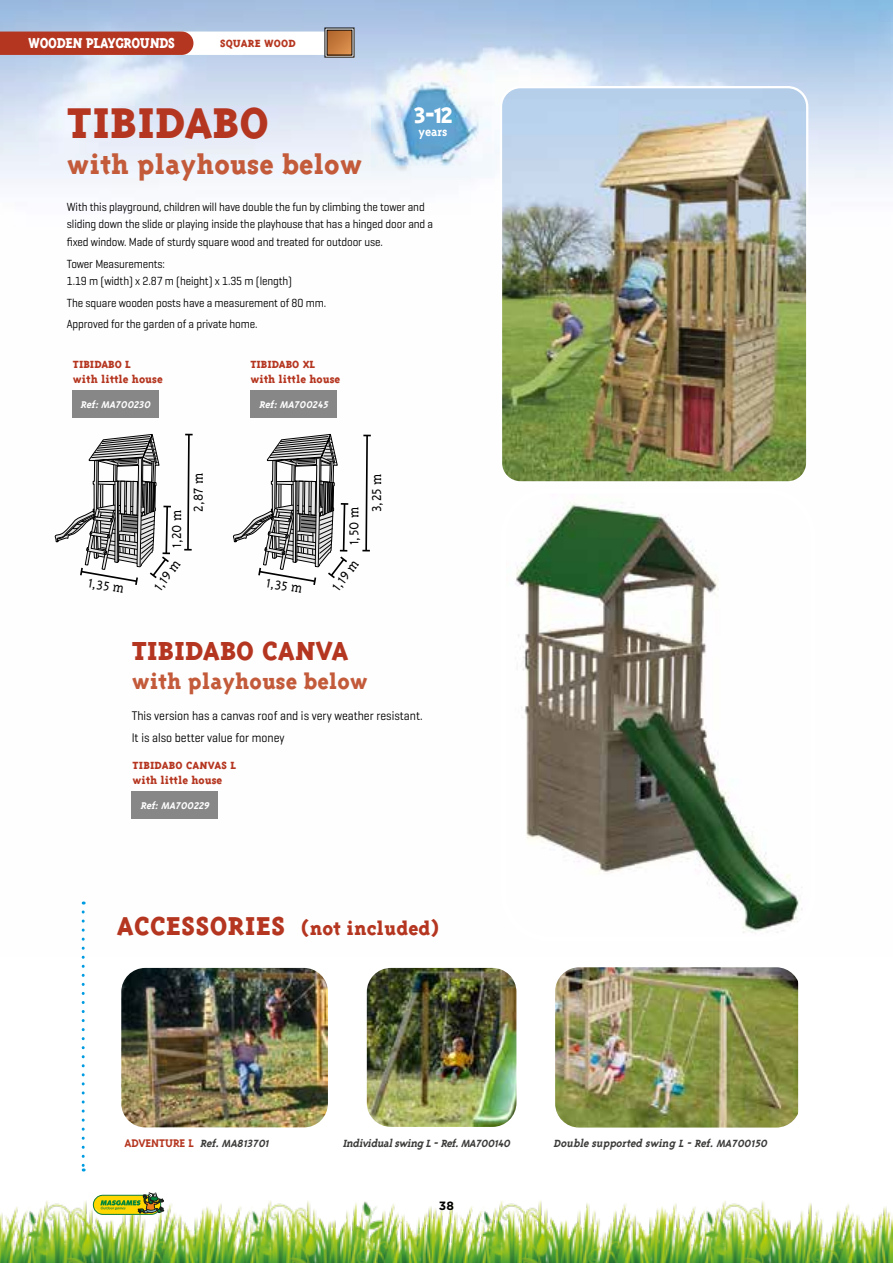
<style>
.page{position:relative;width:893px;height:1263px;background:#fff}
.page>*{position:absolute;margin:0;border:0;box-sizing:border-box;transform-origin:0 0}
.t1{font:800 49.5px "Triplex Serif";color:#b53620}
.t2{font:800 30px "Triplex Serif";color:#c35b3b}
.t3{font:800 30px "Triplex Serif";color:#b53620}
.t4{font:800 25.5px "Triplex Serif";color:#fff}
.t5{font:800 24px "Triplex Serif";color:#c35b3b}
.t6{font:800 21px "Triplex Serif";color:#b53620}
.t7{font:800 16.5px "Triplex Serif";letter-spacing:-.025em;color:#fff;scale:.9 1}
.t8{font:300 14.85px "Triplex Serif";color:#000}
.t9{font:700 13.5px "Triplex Serif";color:#fff}
.t10{font:12.75px/21.8px "Geogrotesque";color:#000;scale:.92 1}
.t11{font:12px/17.4px "Geogrotesque";letter-spacing:-.01em;color:#000;scale:.92 1}
.t12{font:800 12px/14.4px "Triplex Serif";color:#b53620}
.t13{font:italic 700 12px "Triplex Serif";color:#3c3c3b}
.t14{font:700 12px "Gotham";color:#000}
.t15{font:italic 700 11.25px "Triplex Serif";color:#fff}
.s1{font-size:29.7px}
.s2{font-style:normal;font-size:12.75px;color:#b53620}
</style>
<div class="page">
<img style="left:0;top:1200px;width:893px;height:63px">
<img style="left:0;top:0;width:893px;height:957px">
<svg style="left:93px;top:1192px;width:71px;height:23px;background:#adb241"></svg>
<div style="left:171px;top:32px;width:182px;height:23px;background:#fff;border-radius:12px"></div>
<div style="left:0;top:32px;width:193px;height:23px;background:#b53620"></div>
<svg style="left:329px;top:32px;width:21px;height:21px"></svg>
<img style="left:501px;top:87px;width:306px;height:395px">
<div style="left:500px;top:86px;width:308px;height:397px;border:2px solid #fff;border-radius:19px"></div>
<svg style="left:184px;top:433px;width:9px;height:118px"></svg>
<svg style="left:55px;top:434px;width:116px;height:153px"></svg>
<svg style="left:362px;top:434px;width:9px;height:118px"></svg>
<svg style="left:233px;top:434px;width:116px;height:153px"></svg>
<img style="left:503px;top:491px;width:310px;height:448px">
<div style="left:501px;top:488px;width:315px;height:454px;border:5px solid #fff;border-radius:46px"></div>
<div style="left:72px;top:390px;width:87px;height:27px;background:#878787"></div>
<div style="left:250px;top:390px;width:87px;height:27px;background:#878787"></div>
<div style="left:132px;top:791px;width:86px;height:27px;background:#878787"></div>
<img style="left:556px;top:968px;width:242px;height:158px">
<div style="left:552px;top:964px;width:251px;height:166px;border:3px solid #fff;border-radius:26px"></div>
<svg style="left:82px;top:912px;width:3px;height:259px"></svg>
<img style="left:368px;top:969px;width:147px;height:157px">
<div style="left:364px;top:965px;width:155px;height:165px;border:3px solid #fff;border-radius:26px"></div>
<img style="left:122px;top:969px;width:205px;height:157px">
<div style="left:118px;top:965px;width:213px;height:165px;border:3px solid #fff;border-radius:26px"></div>
<img style="left:371px;top:69px;width:121px;height:106px">
<h3 class="t7" style="left:28px;top:34px;width:164px">WOODEN PLAYGROUNDS</h3>
<p class="t12" style="left:220px;top:36px;width:77px">SQUARE WOOD</p>
<h1 class="t1" style="left:67px;top:94px;width:204px">TIBIDABO</h1>
<h2 class="t2" style="left:67px;top:148px;width:297px">with playhouse below</h2>
<h3 class="t4" style="left:413px;top:100px;width:41px">3-12</h3>
<p class="t9" style="left:418px;top:124px;width:31px">years</p>
<p class="t11" style="left:67px;top:198px;width:400px">With this playground, children will have double the fun by climbing the tower and sliding down the slide or playing inside the playhouse that has a hinged door and a fixed window. Made of sturdy square wood and treated for outdoor use.</p>
<p class="t11" style="left:67px;top:254px;width:246px">Tower Measurements:<br>1.19 m (width) x 2.87 m (height) x 1.35 m (length)</p>
<p class="t11" style="left:67px;top:291px;width:283px;line-height:21.8px">The square wooden posts have a measurement of 80 mm.<br>Approved for the garden of a private home.</p>
<p class="t12" style="left:73px;top:357px;width:91px">TIBIDABO L<br>with little house</p>
<p class="t15" style="left:81px;top:398px;width:73px">Ref:MA700230</p>
<p class="t15" style="left:259px;top:398px;width:73px">Ref:MA700245</p>
<p class="t12" style="left:250px;top:357px;width:91px">TIBIDABO XL with little house</p>
<p class="t8" style="left:90px;top:574px;width:38px;rotate:10deg">1,35 m</p>
<p class="t8" style="left:168px;top:548px;width:39px;rotate:-90deg">1,20 m</p>
<p class="t8" style="left:150px;top:584px;width:36px;rotate:-53deg">1,19 m</p>
<p class="t8" style="left:190px;top:512px;width:41px;rotate:-90deg">2,87 m</p>
<p class="t8" style="left:268px;top:574px;width:38px;rotate:10deg">1,35 m</p>
<p class="t8" style="left:346px;top:545px;width:40px;rotate:-90deg">1,50 m</p>
<p class="t8" style="left:328px;top:584px;width:36px;rotate:-53deg">1,19 m</p>
<p class="t8" style="left:368px;top:512px;width:40px;rotate:-90deg">3,25 m</p>
<h2 class="t3" style="left:132px;top:633px;width:218px">TIBIDABO CANVA</h2>
<h3 class="t5" style="left:132px;top:667px;width:238px">with playhouse below</h3>
<p class="t10" style="left:132px;top:705px;width:318px">This version has a canvas roof and is very weather resistant.<br>It is also better value for money</p>
<p class="t12" style="left:132px;top:758px;width:105px">TIBIDABO CANVAS L with little house</p>
<p class="t15" style="left:141px;top:799px;width:72px">Ref:MA700229</p>
<h3 class="t6" style="left:117px;top:916px;width:323px"><span class="s1">ACCESSORIES</span> (not included)</h3>
<p class="t13" style="left:124px;top:1137px;width:148px"><span class="s2">A DV E N T U R E L</span> Ref.MA813701</p>
<p class="t13" style="left:343px;top:1136px;width:171px">Individualswing L-Ref.MA700140</p>
<p class="t13" style="left:554px;top:1136px;width:218px">Double supported swing L - Ref.MA700150</p>
<p class="t14" style="left:439px;top:1198px;width:17px">38</p>
</div>
